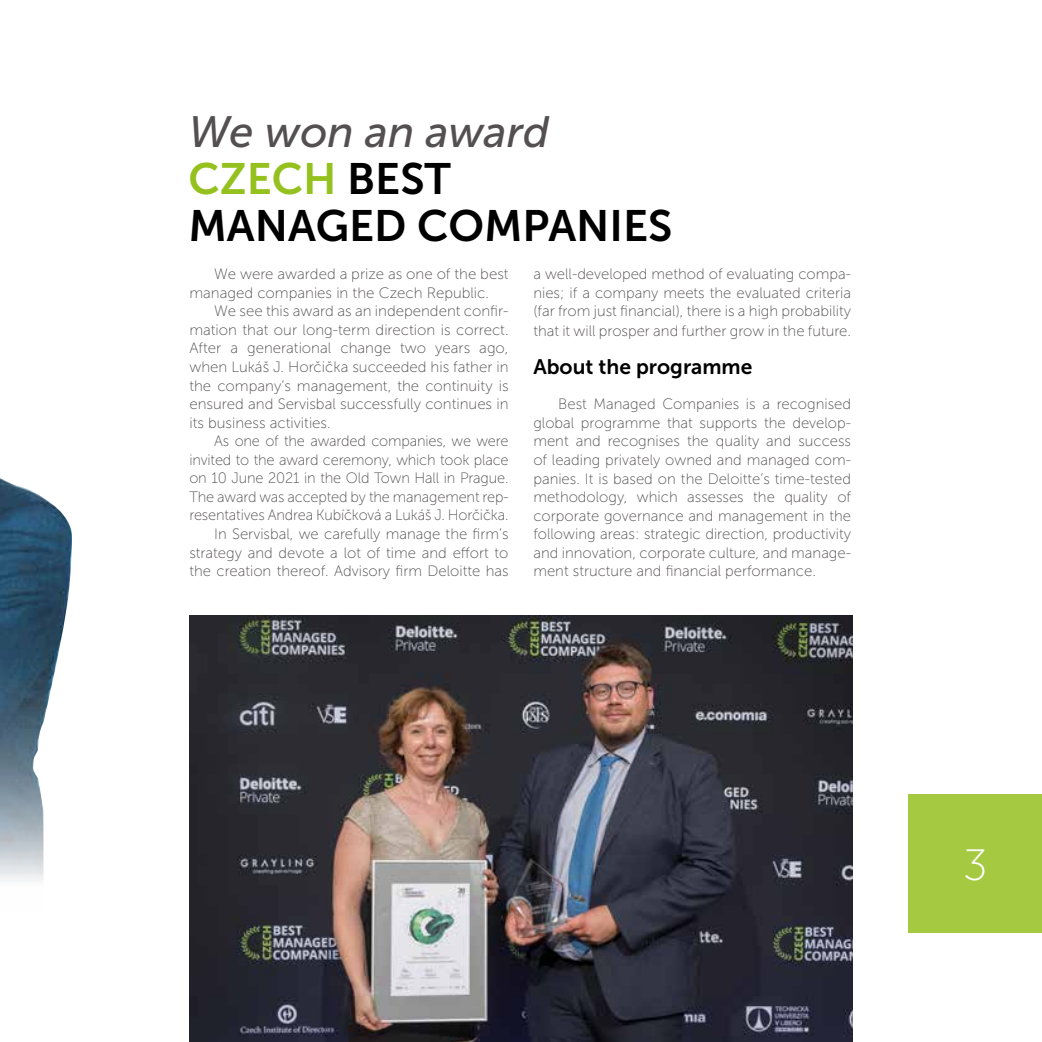
<style>
.page{position:relative;width:1042px;height:1042px;background:#fff}
.page>*{position:absolute;margin:0;border:0;box-sizing:border-box;transform-origin:0 0}
.t1{font:43.75px/47.2px "Museo Sans 700";color:#000}
.t2{font:italic 43.75px "Museo Sans 500";color:#545051}
.t3{font:43.75px "Museo Sans 100";color:#fff}
.t4{font:21px "Museo Sans 700";color:#000}
.t5{font:15.05px/18.6px "Museo Sans 100";color:#545051;text-align:justify}
.s1{color:#95c11f}
</style>
<div class="page">
<img style="left:0;top:478px;width:72px;height:146px">
<svg style="left:0;top:617px;width:64px;height:265px"></svg>
<div style="left:908px;top:794px;width:134px;height:139px;background:#a5ca41"></div>
<img style="left:189px;top:615px;width:663px;height:427px">
<h1 class="t2" style="left:189px;top:108px;width:362px">We won an award</h1>
<h1 class="t1" style="left:189px;top:155px;width:485px"><span class="s1">CZECH</span> BEST<br>MANAGED COMPANIES</h1>
<p class="t5" style="left:189px;top:265px;width:321px;text-indent:25px">We were awarded a prize as one of the best managed companies in the Czech Republic.</p>
<p class="t5" style="left:189px;top:302px;width:321px;text-indent:25px">We see this award as an independent confir&shy;mation that our long-term direction is correct.<br>After a generational change two years ago, when Lukáš J. Horčička succeeded his father in the company’s management, the continuity is ensured and Servisbal successfully continues in its business activities.</p>
<p class="t5" style="left:189px;top:432px;width:321px;text-align:right">As one of the awarded companies, we were invited to the award ceremony, which took place on 10 June 2021 in the Old Town Hall in Prague.<br>The award was accepted by the management rep&shy;resentatives Andrea Kubíčková a Lukáš J. Horčička.<br>In Servisbal, we carefully manage the firm’s strategy and devote a lot of time and effort to the creation thereof. Advisory firm Deloitte has</p>
<p class="t5" style="left:533px;top:265px;width:319px">a well-developed method of evaluating compa&shy;nies; if a company meets the evaluated criteria (far from just financial), there is a high probability that it will prosper and further grow in the future.</p>
<h2 class="t4" style="left:533px;top:355px;width:221px">About the programme</h2>
<p class="t5" style="left:533px;top:395px;width:319px;text-indent:25px">Best Managed Companies is a recognised global programme that supports the develop&shy;ment and recognises the quality and success of leading privately owned and managed com&shy;panies. It is based on the Deloitte’s time-tested methodology, which assesses the quality of corporate governance and management in the following areas: strategic direction, productivity and innovation, corporate culture, and manage&shy;ment structure and financial performance.</p>
<h1 class="t3" style="left:963px;top:841px;width:26px">3</h1>
</div>
